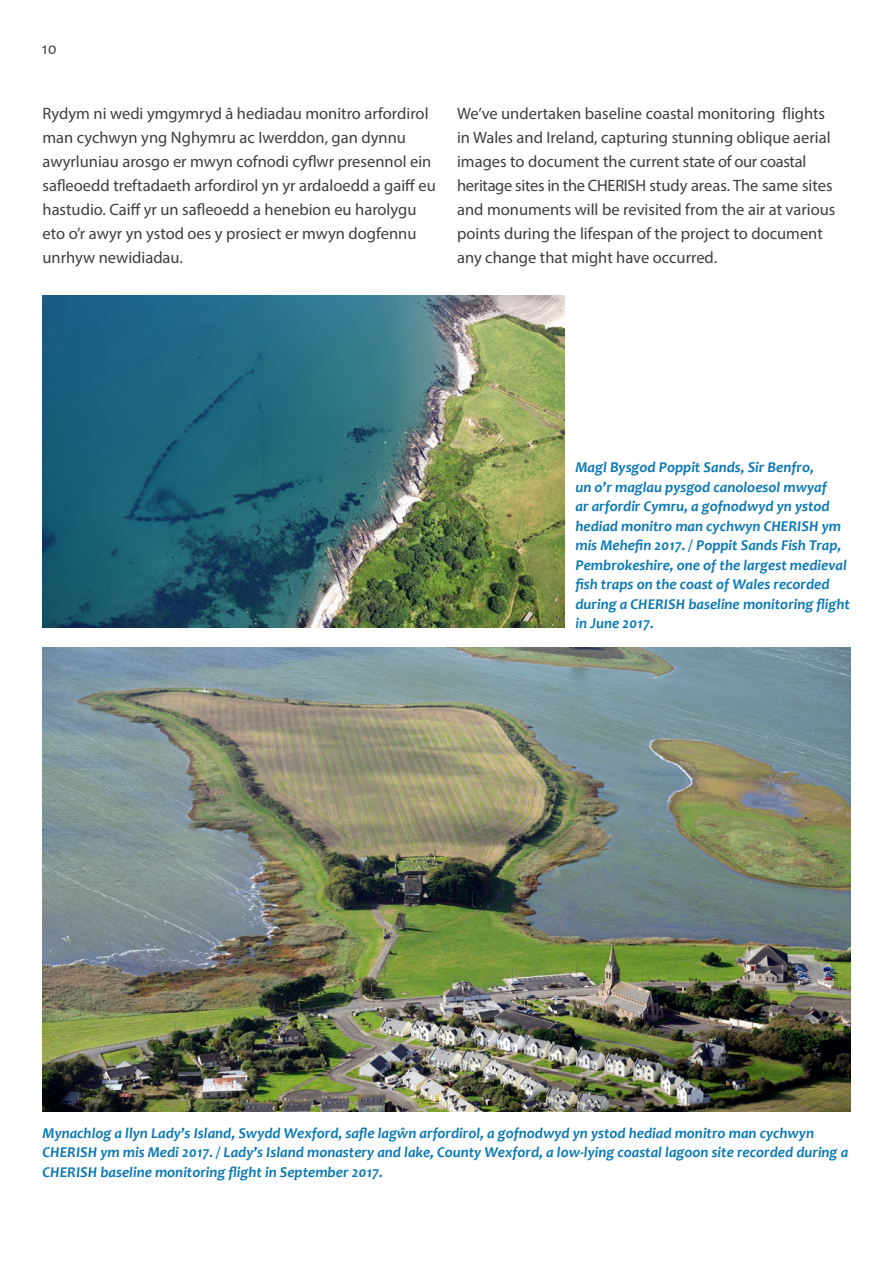
<style>
.page{position:relative;width:893px;height:1263px;background:#fff}
.page>*{position:absolute;margin:0;border:0;box-sizing:border-box;transform-origin:0 0}
.Main_Body_Para{font:16.5px/24px "Myriad Pro";color:#3e3e3f}
.t1{font:16.5px "Candara";color:#3e3e3f}
.Captions{font:italic 700 15px/19.5px "Candara";color:#0978b5}
</style>
<div class="page">
<img style="left:43px;top:296px;width:521px;height:331px">
<img style="left:43px;top:648px;width:807px;height:463px">
<p class="t1" style="left:42px;top:39px;width:16px">10</p>
<p class="Main_Body_Para" style="left:43px;top:101px;width:395px">Rydym ni wedi ymgymryd â hediadau monitro arfordirol man cychwyn yng Nghymru ac Iwerddon, gan dynnu awyrluniau arosgo er mwyn cofnodi cyflwr presennol ein safleoedd treftadaeth arfordirol yn yr ardaloedd a gaiff eu hastudio. Caiff yr un safleoedd a henebion eu harolygu eto o’r awyr yn ystod oes y prosiect er mwyn dogfennu unrhyw newidiadau.</p>
<p class="Main_Body_Para" style="left:457px;top:101px;width:380px">We’ve undertaken baseline coastal monitoring flights in Wales and Ireland, capturing stunning oblique aerial images to document the current state of our coastal heritage sites in the CHERISH study areas. The same sites and monuments will be revisited from the air at various points during the lifespan of the project to document any change that might have occurred.</p>
<p class="Captions" style="left:575px;top:457px;width:276px">Magl Bysgod Poppit Sands, Sir Benfro,<br>un o’r maglau pysgod canoloesol mwyaf<br>ar arfordir Cymru, a gofnodwyd yn ystod hediad monitro man cychwyn CHERISH ym mis Mehefin 2017. / Poppit Sands Fish Trap, Pembrokeshire, one of the largest medieval fish traps on the coast of Wales recorded during a CHERISH baseline monitoring flight in June 2017.</p>
<p class="Captions" style="left:43px;top:1123px;width:807px">Mynachlog a llyn Lady’s Island, Swydd Wexford, safle lagŵn arfordirol, a gofnodwyd yn ystod hediad monitro man cychwyn<br>CHERISH ym mis Medi 2017. / Lady’s Island monastery and lake, County Wexford, a low-lying coastal lagoon site recorded during a<br>CHERISH baseline monitoring flight in September 2017.</p>
</div>
